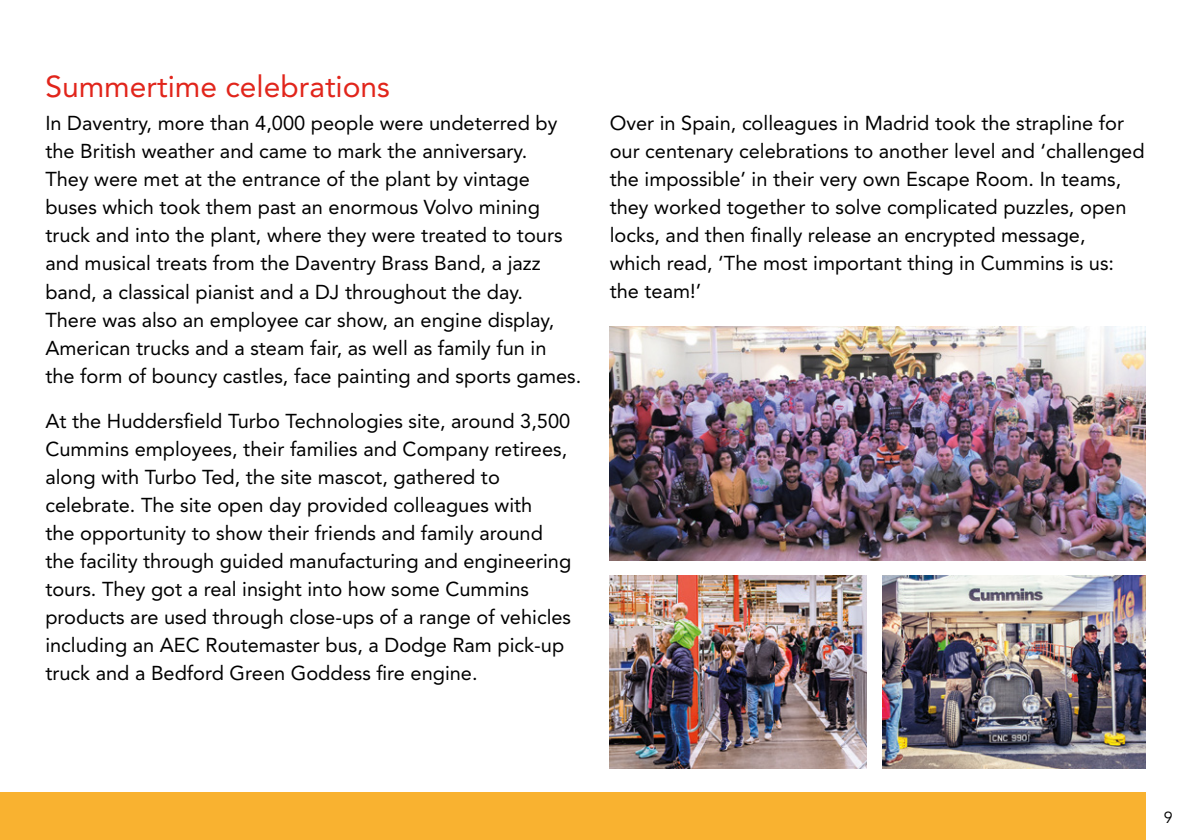
<style>
.page{position:relative;width:1191px;height:840px;background:#fff}
.page>*{position:absolute;margin:0;border:0;box-sizing:border-box;transform-origin:0 0}
.t1{font:30px "Avenir";color:#e1251b}
.t2{font:20px/28px "Avenir";color:#000}
.t3{font:16px "Avenir";color:#000}
</style>
<div class="page">
<div style="left:0;top:792px;width:1145px;height:47px;background:#f9b230"></div>
<img style="left:609px;top:326px;width:536px;height:234px">
<img style="left:609px;top:575px;width:257px;height:193px">
<img style="left:882px;top:575px;width:263px;height:193px">
<h1 class="t1" style="left:45px;top:69px;width:346px">Summertime celebrations</h1>
<p class="t2" style="left:45px;top:109px;width:537px">In Daventry, more than 4,000 people were undeterred by the British weather and came to mark the anniversary.<br>They were met at the entrance of the plant by vintage buses which took them past an enormous Volvo mining truck and into the plant, where they were treated to tours and musical treats from the Daventry Brass Band, a jazz band, a classical pianist and a DJ throughout the day.<br>There was also an employee car show, an engine display, American trucks and a steam fair, as well as family fun in<br>the form of bouncy castles, face painting and sports games.</p>
<p class="t2" style="left:45px;top:406px;width:527px">At the Huddersfield Turbo Technologies site, around 3,500<br>Cummins employees, their families and Company retirees, along with Turbo Ted, the site mascot, gathered to celebrate. The site open day provided colleagues with<br>the opportunity to show their friends and family around the facility through guided manufacturing and engineering tours. They got a real insight into how some Cummins products are used through close-ups of a range of vehicles including an AEC Routemaster bus, a Dodge Ram pick-up truck and a Bedford Green Goddess fire engine.</p>
<p class="t2" style="left:609px;top:109px;width:536px">Over in Spain, colleagues in Madrid took the strapline for our centenary celebrations to another level and ‘challenged the impossible’ in their very own Escape Room. In teams, they worked together to solve complicated puzzles, open locks, and then finally release an encrypted message,<br>which read, ‘The most important thing in Cummins is us: the team!’</p>
<p class="t3" style="left:1163px;top:807px;width:10px">9</p>
</div>
